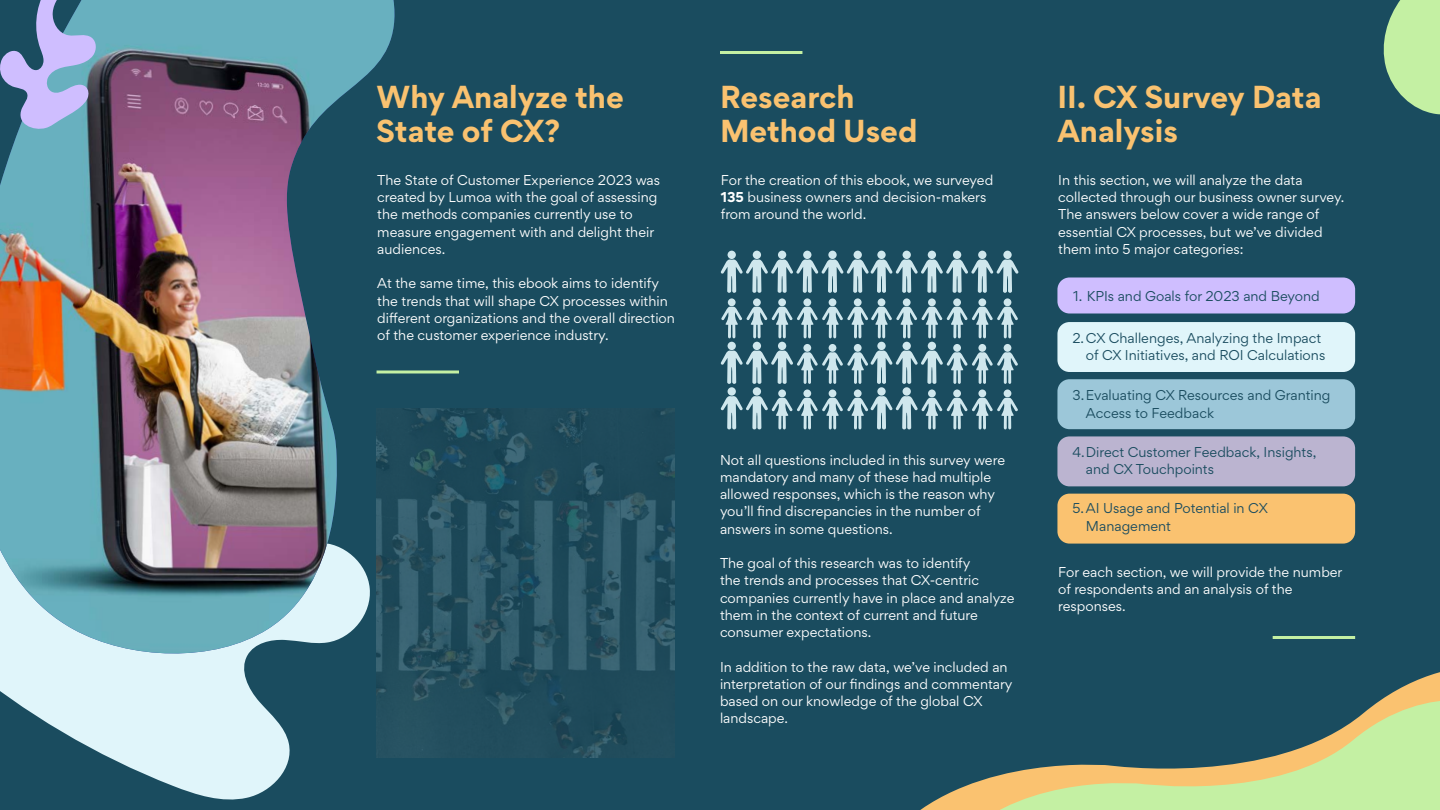
<style>
.page{position:relative;width:1440px;height:810px;background:#1a4c5f}
.page>*{position:absolute;margin:0;border:0;box-sizing:border-box;transform-origin:0 0}
.t1{font:700 28.35px/34px "Gordita";color:#fac270}
.t2{font:12.75px/17.2px "Gordita";color:#fff}
.t3{font:12.75px/17.2px "Gordita";color:#1a4c5f}
.s1{font-weight:700}
</style>
<div class="page">
<svg style="left:0;top:663px;width:290px;height:137px;fill:#e0f5fa"></svg>
<svg style="left:720px;top:251px;width:299px;height:179px"></svg>
<div style="left:1057px;top:278px;width:298px;height:36px;background:#cfbeff;border-radius:12px"></div>
<div style="left:1057px;top:322px;width:298px;height:50px;background:#e0f5fa;border-radius:12px"></div>
<div style="left:1057px;top:379px;width:298px;height:50px;background:#9cc7d9;border-radius:12px"></div>
<div style="left:1057px;top:436px;width:298px;height:50px;background:#bbb4d0;border-radius:12px"></div>
<div style="left:1057px;top:494px;width:298px;height:50px;background:#fac270;border-radius:12px"></div>
<svg style="left:920px;top:677px;width:520px;height:133px"></svg>
<svg style="left:403px;top:370px;width:56px;height:4px"></svg>
<hr style="left:1273px;top:636px;width:82px;height:3px;background:#c4f0a3">
<hr style="left:720px;top:51px;width:82px;height:3px;background:#c4f0a3">
<img style="left:377px;top:408px;width:297px;height:349px">
<svg style="left:0;top:370px;width:403px;height:293px"></svg>
<img style="left:0;top:0;width:395px;height:658px">
<svg style="left:0;top:0;width:104px;height:131px"></svg>
<svg style="left:1383px;top:0;width:57px;height:115px"></svg>
<h1 class="t1" style="left:377px;top:79px;width:249px">Why Analyze the<br>State of CX?</h1>
<h1 class="t1" style="left:720px;top:79px;width:199px">Research<br>Method Used</h1>
<h1 class="t1" style="left:1057px;top:79px;width:266px">II. CX Survey Data<br>Analysis</h1>
<p class="t2" style="left:377px;top:171px;width:284px">The State of Customer Experience 2023 was created by Lumoa with the goal of assessing the methods companies currently use to measure engagement with and delight their audiences.</p>
<p class="t2" style="left:377px;top:274px;width:299px">At the same time, this ebook aims to identify the trends that will shape CX processes within different organizations and the overall direction of the customer experience industry.</p>
<p class="t2" style="left:721px;top:171px;width:274px">For the creation of this ebook, we surveyed<br><span class="s1">135</span> business owners and decision-makers from around the world.</p>
<p class="t2" style="left:1058px;top:171px;width:288px">In this section, we will analyze the data collected through our business owner survey.<br>The answers below cover a wide range of essential CX processes, but we’ve divided them into 5 major categories:</p>
<p class="t2" style="left:720px;top:451px;width:287px">Not all questions included in this survey were mandatory and many of these had multiple allowed responses, which is the reason why you’ll find discrepancies in the number of answers in some questions.</p>
<p class="t2" style="left:720px;top:554px;width:296px">The goal of this research was to identify<br>the trends and processes that CX-centric companies currently have in place and analyze them in the context of current and future consumer expectations.</p>
<p class="t2" style="left:720px;top:658px;width:294px">In addition to the raw data, we’ve included an interpretation of our findings and commentary based on our knowledge of the global CX landscape.</p>
<p class="t3" style="left:1073px;top:287px;width:248px">1. KPIs and Goals for 2023 and Beyond</p>
<p class="t3" style="left:1086px;top:329px;width:241px;text-indent:-14px">2.CX Challenges, Analyzing the Impact of CX Initiatives, and ROI Calculations</p>
<p class="t3" style="left:1086px;top:387px;width:246px;text-indent:-14px">3.Evaluating CX Resources and Granting<br>Access to Feedback</p>
<p class="t3" style="left:1086px;top:443px;width:232px;text-indent:-14px">4.Direct Customer Feedback, Insights, and CX Touchpoints</p>
<p class="t3" style="left:1086px;top:499px;width:183px;text-indent:-14px">5.AI Usage and Potential in CX<br>Management</p>
<p class="t2" style="left:1058px;top:563px;width:286px">For each section, we will provide the number of respondents and an analysis of the responses.</p>
</div>
